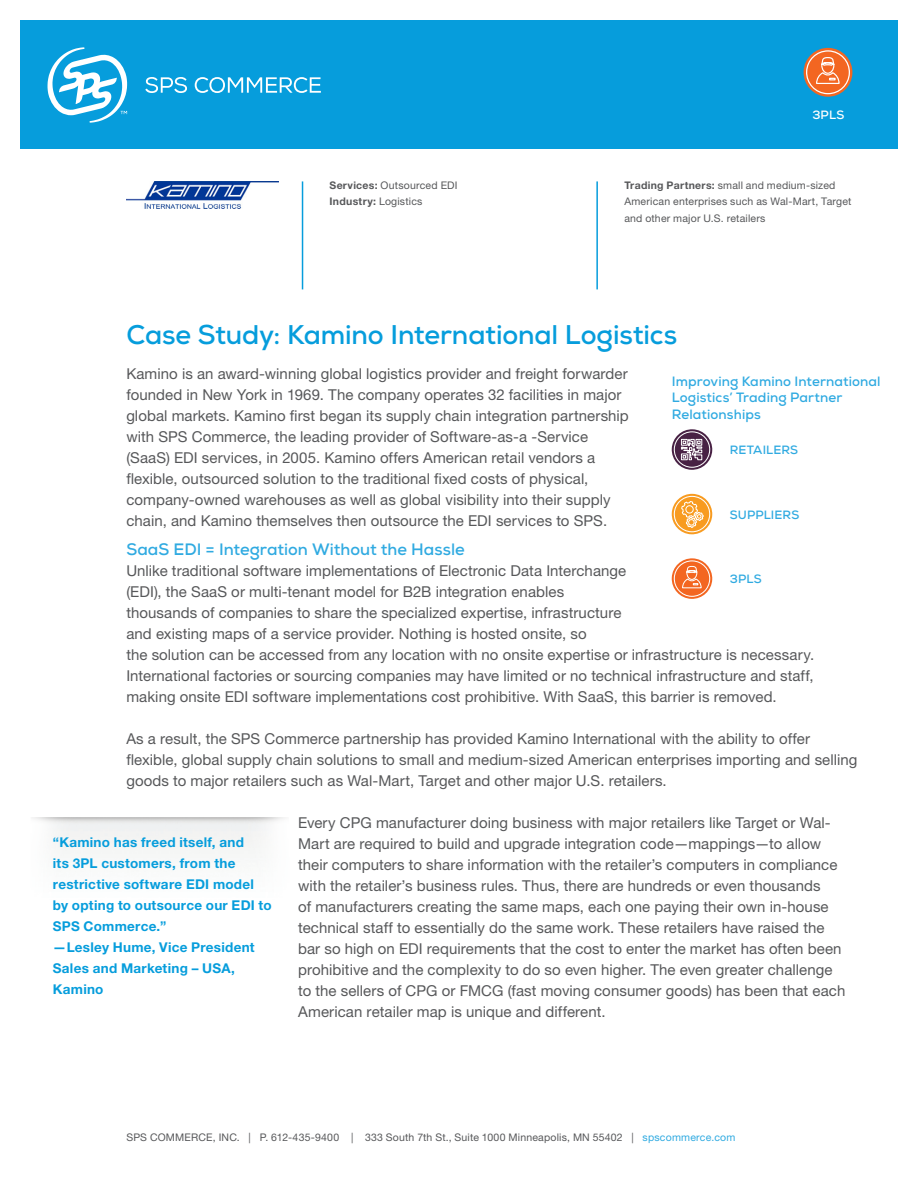
<style>
.page{position:relative;width:918px;height:1188px;background:#fff}
.page>*{position:absolute;margin:0;border:0;box-sizing:border-box;transform-origin:0 0}
.t1{font:700 27px "Nexa";letter-spacing:-.005em;color:#069ddc}
.t2{font:700 16.5px "Nexa";color:#30aae1}
.t3{font:15px/21px "Helvetica Neue LT Std";letter-spacing:.005em;color:#57585a}
.t4{font:700 13.5px/21px "Helvetica Neue LT Std";letter-spacing:.02em;color:#069ddc}
.t5{font:700 13.5px/16.5px "Nexa";letter-spacing:.01em;color:#30aae1}
.t6{font:700 12px "Nexa";letter-spacing:.01em;color:#30aae1}
.t7{font:700 12px "Nexa";color:#fff}
.t8{font:10.5px/16.5px "Helvetica Neue LT Std";letter-spacing:.02em;color:#57585a}
.s1{font-weight:700}
.s2{color:#30aae1}
</style>
<div class="page">
<div style="left:20px;top:20px;width:878px;height:128px;background:#069ddc"></div>
<svg style="left:145px;top:77px;width:42px;height:16px"></svg>
<svg style="left:195px;top:77px;width:126px;height:16px"></svg>
<svg style="left:47px;top:47px;width:80px;height:76px"></svg>
<svg style="left:671px;top:429px;width:42px;height:41px"></svg>
<svg style="left:673px;top:431px;width:38px;height:37px"></svg>
<svg style="left:671px;top:493px;width:42px;height:42px"></svg>
<svg style="left:673px;top:496px;width:38px;height:36px"></svg>
<svg style="left:671px;top:558px;width:42px;height:41px"></svg>
<svg style="left:673px;top:560px;width:38px;height:37px"></svg>
<img style="left:126px;top:181px;width:152px;height:28px">
<hr style="left:302px;top:181px;width:1px;height:108px;background:#069ddc">
<hr style="left:596px;top:181px;width:2px;height:108px;background:#069ddc">
<svg style="left:803px;top:47px;width:50px;height:50px"></svg>
<p class="t7" style="left:812px;top:107px;width:33px">3PLS</p>
<p class="t8" style="left:330px;top:177px;width:130px"><span class="s1">Services:</span> Outsourced EDI<br><span class="s1">Industry:</span> Logistics</p>
<p class="t8" style="left:624px;top:177px;width:229px"><span class="s1">Trading Partners:</span> small and medium-sized<br>American enterprises such as Wal-Mart, Target and other major U.S. retailers</p>
<h1 class="t1" style="left:126px;top:318px;width:553px">Case Study: Kamino International Logistics</h1>
<p class="t3" style="left:126px;top:363px;width:504px">Kamino is an award-winning global logistics provider and freight forwarder founded in New York in 1969. The company operates 32 facilities in major global markets. Kamino first began its supply chain integration partnership with SPS Commerce, the leading provider of Software-as-a -Service (SaaS) EDI services, in 2005. Kamino offers American retail vendors a flexible, outsourced solution to the traditional fixed costs of physical, company-owned warehouses as well as global visibility into their supply chain, and Kamino themselves then outsource the EDI services to SPS.</p>
<p class="t2" style="left:126px;top:539px;width:340px">SaaS EDI = Integration Without the Hassle</p>
<p class="t3" style="left:126px;top:560px;width:689px">Unlike traditional software implementations of Electronic Data Interchange<br>(EDI), the SaaS or multi-tenant model for B2B integration enables<br>thousands of companies to share the specialized expertise, infrastructure<br>and existing maps of a service provider. Nothing is hosted onsite, so<br>the solution can be accessed from any location with no onsite expertise or infrastructure is necessary.<br>International factories or sourcing companies may have limited or no technical infrastructure and staff, making onsite EDI software implementations cost prohibitive. With SaaS, this barrier is removed.</p>
<p class="t3" style="left:126px;top:728px;width:733px">As a result, the SPS Commerce partnership has provided Kamino International with the ability to offer flexible, global supply chain solutions to small and medium-sized American enterprises importing and selling goods to major retailers such as Wal-Mart, Target and other major U.S. retailers.</p>
<p class="t3" style="left:298px;top:812px;width:549px">Every CPG manufacturer doing business with major retailers like Target or Wal-Mart are required to build and upgrade integration code—mappings—to allow their computers to share information with the retailer’s computers in compliance with the retailer’s business rules. Thus, there are hundreds or even thousands<br>of manufacturers creating the same maps, each one paying their own in-house technical staff to essentially do the same work. These retailers have raised the bar so high on EDI requirements that the cost to enter the market has often been prohibitive and the complexity to do so even higher. The even greater challenge to the sellers of CPG or FMCG (fast moving consumer goods) has been that each American retailer map is unique and different.</p>
<p class="t5" style="left:672px;top:373px;width:210px">Improving Kamino International<br>Logistics’ Trading Partner<br>Relationships</p>
<p class="t6" style="left:730px;top:442px;width:70px">RETAILERS</p>
<p class="t6" style="left:730px;top:507px;width:71px">SUPPLIERS</p>
<p class="t6" style="left:730px;top:571px;width:33px">3PLS</p>
<p class="t4" style="left:53px;top:832px;width:220px">“Kamino has freed itself, and<br>its 3PL customers, from the restrictive software EDI model by opting to outsource our EDI to<br>SPS Commerce.”<br>—Lesley Hume, Vice President<br>Sales and Marketing – USA,<br>Kamino</p>
<p class="t8" style="left:126px;top:1129px;width:611px">SPS COMMERCE, INC. | P. 612-435-9400 | 333 South 7th St., Suite 1000 Minneapolis, MN 55402 | <span class="s2">spscommerce.com</span></p>
</div>
